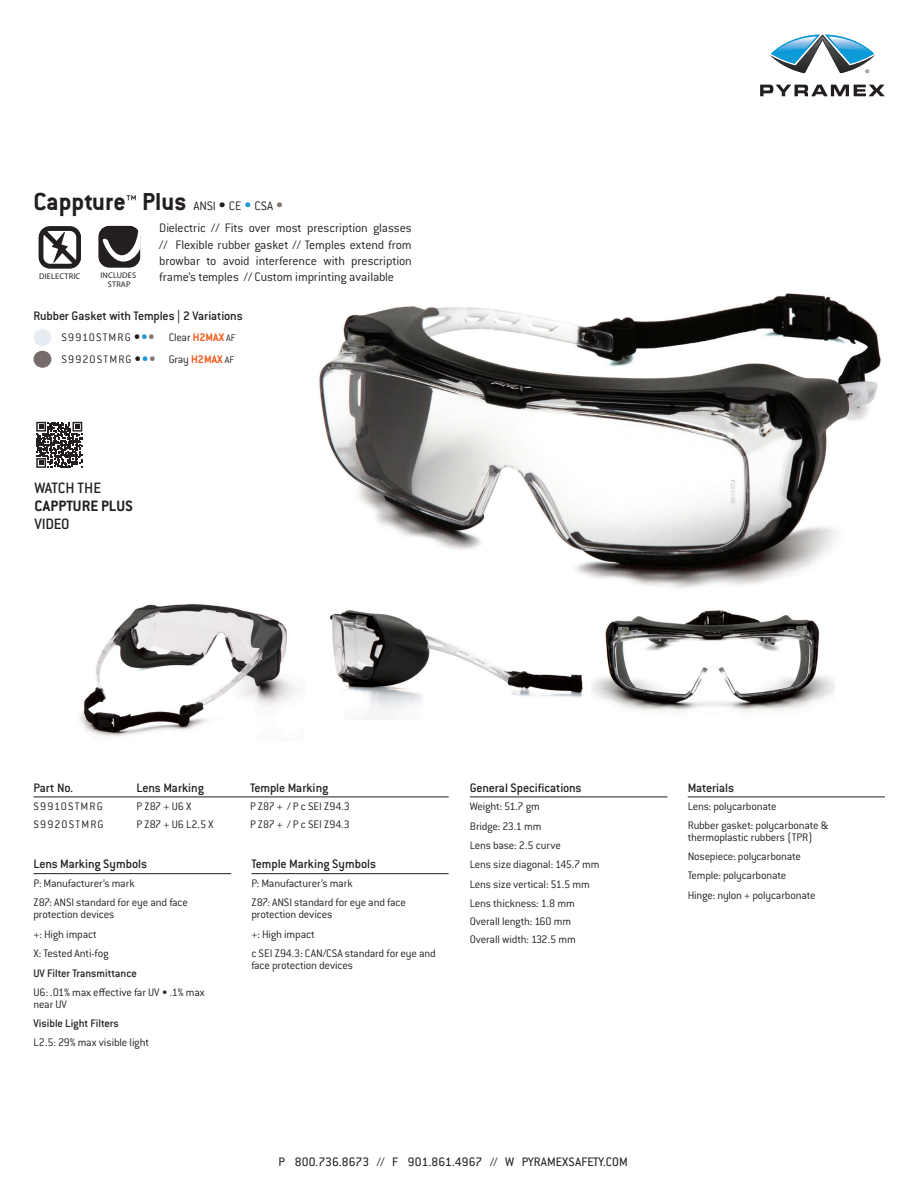
<style>
.page{position:relative;width:918px;height:1188px;background:#fff}
.page>*{position:absolute;margin:0;border:0;box-sizing:border-box;transform-origin:0 0}
.Model_Name{font:700 27px "Conduit ITC Std";color:#231f20}
.Model_Name-2{font:500 16.5px/18px "Conduit ITC Std";letter-spacing:-.02em;color:#231f20}
.Description___no_rul{font:300 13.5px/16.2px "Conduit ITC Std";letter-spacing:-.01em;color:#231f20;text-align:justify}
.Description___no_rul-2{font:500 13.5px "Conduit ITC Std";letter-spacing:-.01em;color:#231f20}
.t1{font:13.5px "Conduit ITC Std";letter-spacing:.01em;color:#231f20}
.Part_No{font:300 12px/12px "Conduit ITC Std";letter-spacing:-.015em;color:#231f20}
.Part_No-2{font:300 12px "Conduit ITC Std";letter-spacing:.09em;color:#231f20}
.Description___no_rul-3{font:500 12px "Conduit ITC Std";letter-spacing:-.01em;color:#231f20}
.Part_No-3{font:700 12px "Conduit ITC Std";color:#f26021}
.t2{font:8.25px "Myriad Pro";letter-spacing:.02em;color:#231f20}
.s1{font-weight:400;font-size:16.5px}
.s2{font-weight:400;font-size:16.5px;color:#1999d6}
.s3{font-weight:400;font-size:16.5px;color:#85776f}
.s4{font-weight:900;font-size:13.8px}
.s5{font-weight:900;font-size:13.8px;color:#1999d6}
.s6{font-weight:900;font-size:13.8px;color:#85776f}
.s7{font-weight:700;color:#f26021}
.s8{font-size:10.5px}
.s9{font-weight:300;color:#231f20}
.s10{font-weight:300;font-size:10.5px;color:#231f20}
.s11{font-weight:700}
</style>
<div class="page">
<svg style="left:760px;top:85px;width:125px;height:11px"></svg>
<svg style="left:770px;top:35px;width:105px;height:38px"></svg>
<hr style="left:470px;top:797px;width:197px;height:1px;background:#231f20">
<hr style="left:688px;top:797px;width:197px;height:1px;background:#231f20">
<hr style="left:33px;top:797px;width:104px;height:1px;background:#231f20">
<hr style="left:137px;top:797px;width:113px;height:1px;background:#231f20">
<hr style="left:250px;top:797px;width:199px;height:1px;background:#231f20">
<hr style="left:33px;top:873px;width:198px;height:1px;background:#231f20">
<hr style="left:251px;top:873px;width:198px;height:1px;background:#231f20">
<img style="left:319px;top:293px;width:562px;height:295px">
<img style="left:33px;top:329px;width:18px;height:17px">
<img style="left:33px;top:351px;width:18px;height:17px">
<svg style="left:39px;top:226px;width:42px;height:42px"></svg>
<svg style="left:98px;top:226px;width:42px;height:42px"></svg>
<img style="left:592px;top:588px;width:243px;height:124px">
<img style="left:80px;top:603px;width:216px;height:134px">
<img style="left:324px;top:577px;width:266px;height:143px">
<svg style="left:36px;top:422px;width:46px;height:46px"></svg>
<p class="Model_Name" style="left:33px;top:186px;width:155px">Cappture™ Plus</p>
<p class="Description___no_rul" style="left:193px;top:198px;width:92px">ANSI <span class="s1">•</span> CE <span class="s2">•</span> CSA <span class="s3">•</span></p>
<p class="Description___no_rul" style="left:159px;top:220px;width:254px">Dielectric // Fits over most prescription glasses // Flexible rubber gasket // Temples extend from browbar to avoid interference with prescription</p>
<p class="t2" style="left:39px;top:271px;width:43px">DIELECTRIC</p>
<p class="t2" style="left:100px;top:270px;width:37px">INCLUDES</p>
<p class="Description___no_rul" style="left:159px;top:268px;width:236px">frame’s temples // Custom imprinting available</p>
<p class="t2" style="left:108px;top:280px;width:24px">STRAP</p>
<p class="Description___no_rul-2" style="left:33px;top:308px;width:211px">Rubber Gasket with Temples | 2 Variations</p>
<p class="Part_No-2" style="left:62px;top:330px;width:95px">S9910STMRG <span class="s4">•</span><span class="s5">•</span><span class="s6">•</span></p>
<p class="Part_No" style="left:169px;top:331px;width:68px">Clear <span class="s7">H2MAX</span> <span class="s8">AF</span></p>
<p class="Part_No-2" style="left:62px;top:352px;width:95px">S9920STMRG <span class="s4">•</span><span class="s5">•</span><span class="s6">•</span></p>
<p class="Part_No-3" style="left:169px;top:352px;width:67px"><span class="s9">Gray</span> H2MAX <span class="s10">AF</span></p>
<p class="Model_Name-2" style="left:35px;top:478px;width:100px">WATCH THE<br><span class="s11">CAPPTURE PLUS<br></span>VIDEO</p>
<p class="Description___no_rul-2" style="left:33px;top:779px;width:41px">Part No.</p>
<p class="Description___no_rul-2" style="left:137px;top:779px;width:69px">Lens Marking</p>
<p class="Description___no_rul-2" style="left:250px;top:779px;width:80px">Temple Marking</p>
<p class="Part_No-2" style="left:33px;top:799px;width:71px">S9910STMRG</p>
<p class="Part_No" style="left:137px;top:800px;width:56px">P Z87 + U6 X</p>
<p class="Part_No" style="left:250px;top:800px;width:101px">P Z87 + / P c SEI Z94.3</p>
<p class="Part_No-2" style="left:33px;top:817px;width:72px">S9920STMRG</p>
<p class="Part_No" style="left:137px;top:818px;width:79px">P Z87 + U6 L2.5 X</p>
<p class="Part_No" style="left:250px;top:818px;width:101px">P Z87 + / P c SEI Z94.3</p>
<p class="Description___no_rul-2" style="left:33px;top:856px;width:115px">Lens Marking Symbols</p>
<p class="Part_No" style="left:33px;top:877px;width:103px">P: Manufacturer’s mark</p>
<p class="Part_No" style="left:33px;top:896px;width:156px">Z87: ANSI standard for eye and face protection devices</p>
<p class="Part_No" style="left:33px;top:927px;width:65px">+: High impact</p>
<p class="Part_No" style="left:33px;top:947px;width:77px">X: Tested Anti-fog</p>
<p class="Description___no_rul-3" style="left:33px;top:966px;width:105px">UV Filter Transmittance</p>
<p class="Part_No" style="left:33px;top:986px;width:173px">U6: .01% max effective far UV • .1% max near UV</p>
<p class="Description___no_rul-3" style="left:33px;top:1016px;width:87px">Visible Light Filters</p>
<p class="Part_No" style="left:33px;top:1036px;width:117px">L2.5: 29% max visible light</p>
<p class="Description___no_rul-2" style="left:251px;top:856px;width:126px">Temple Marking Symbols</p>
<p class="Part_No" style="left:251px;top:877px;width:103px">P: Manufacturer’s mark</p>
<p class="Part_No" style="left:251px;top:896px;width:156px">Z87: ANSI standard for eye and face protection devices</p>
<p class="Part_No" style="left:251px;top:927px;width:65px">+: High impact</p>
<p class="Part_No" style="left:251px;top:947px;width:186px">c SEI Z94.3: CAN/CSA standard for eye and face protection devices</p>
<p class="Description___no_rul-2" style="left:470px;top:779px;width:113px">General Specifications</p>
<p class="Part_No" style="left:470px;top:800px;width:72px">Weight: 51.7 gm</p>
<p class="Part_No" style="left:470px;top:820px;width:73px">Bridge: 23.1 mm</p>
<p class="Part_No" style="left:470px;top:839px;width:93px">Lens base: 2.5 curve</p>
<p class="Part_No" style="left:470px;top:858px;width:131px">Lens size diagonal: 145.7 mm</p>
<p class="Part_No" style="left:470px;top:878px;width:122px">Lens size vertical: 51.5 mm</p>
<p class="Part_No" style="left:470px;top:897px;width:107px">Lens thickness: 1.8 mm</p>
<p class="Part_No" style="left:470px;top:915px;width:103px">Overall length: 160 mm</p>
<p class="Part_No" style="left:470px;top:933px;width:108px">Overall width: 132.5 mm</p>
<p class="t1" style="left:278px;top:1154px;width:351px">P 800.736.8673 // F 901.861.4967 // W PYRAMEXSAFETY.COM</p>
<p class="Description___no_rul-2" style="left:688px;top:779px;width:48px">Materials</p>
<p class="Part_No" style="left:688px;top:800px;width:90px">Lens: polycarbonate</p>
<p class="Part_No" style="left:688px;top:819px;width:142px">Rubber gasket: polycarbonate &amp; thermoplastic rubbers (TPR)</p>
<p class="Part_No" style="left:688px;top:850px;width:115px">Nosepiece: polycarbonate</p>
<p class="Part_No" style="left:688px;top:869px;width:100px">Temple: polycarbonate</p>
<p class="Part_No" style="left:688px;top:889px;width:129px">Hinge: nylon + polycarbonate</p>
</div>
